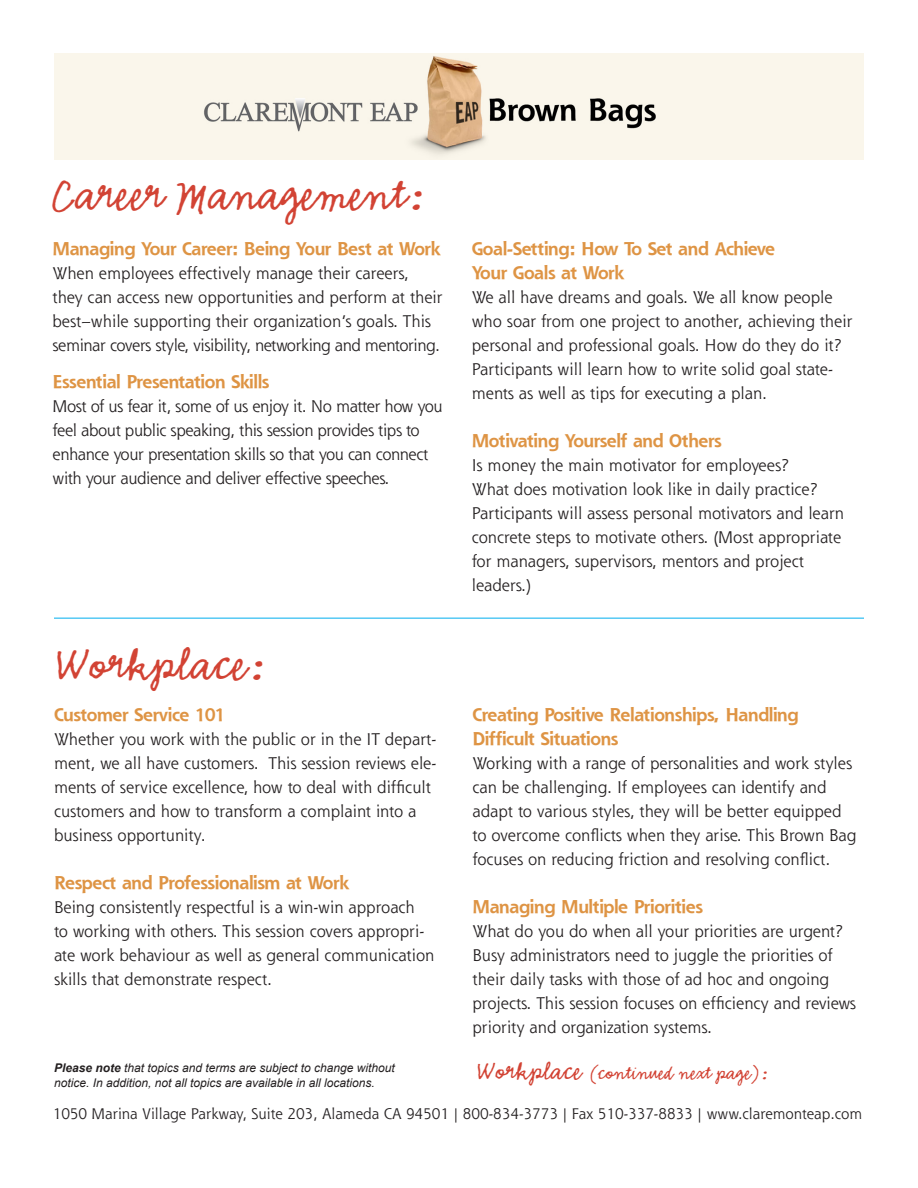
<style>
.page{position:relative;width:918px;height:1188px;background:#fff}
.page>*{position:absolute;margin:0;border:0;box-sizing:border-box;transform-origin:0 0}
.t1{font:49.5px "Emmascript MVB Std";color:#d24334}
.t2{font:21px "Emmascript MVB Std";color:#d24334}
.t3{font:700 18px/24px "Shannon";letter-spacing:-.025em;color:#de9444}
.t4{font:16.5px/24px "Shannon Std";color:#231f20}
.t5{font:16.5px/24px "Shannon Std";letter-spacing:-.025em;color:#231f20}
.t6{font:15px "Shannon Std";color:#231f20}
.t7{font:italic 12px/15px "Arial";color:#231f20}
.s1{font-size:27px}
.s2{font-weight:700}
</style>
<div class="page">
<img style="left:54px;top:54px;width:810px;height:105px">
<hr style="left:54px;top:618px;width:810px;height:1px;background:#00aeef">
<p class="t1" style="left:52px;top:168px;width:373px">Career Management:</p>
<p class="t3" style="left:52px;top:236px;width:389px">Managing Your Career: Being Your Best at Work</p>
<p class="t4" style="left:52px;top:261px;width:392px">When employees effectively manage their careers, they can access new opportunities and perform at their best–while supporting their organization’s goals. This seminar covers style, visibility, networking and mentoring.</p>
<p class="t3" style="left:52px;top:370px;width:219px">Essential Presentation Skills</p>
<p class="t5" style="left:52px;top:394px;width:392px">Most of us fear it, some of us enjoy it. No matter how you feel about public speaking, this session provides tips to enhance your presentation skills so that you can connect with your audience and deliver effective speeches.</p>
<p class="t3" style="left:472px;top:236px;width:305px">Goal-Setting: How To Set and Achieve<br>Your Goals at Work</p>
<p class="t4" style="left:472px;top:285px;width:382px">We all have dreams and goals. We all know people who soar from one project to another, achieving their personal and professional goals. How do they do it?<br>Participants will learn how to write solid goal state&shy;ments as well as tips for executing a plan.</p>
<p class="t3" style="left:472px;top:428px;width:251px">Motivating Yourself and Others</p>
<p class="t4" style="left:472px;top:453px;width:319px">Is money the main motivator for employees?</p>
<p class="t4" style="left:472px;top:477px;width:374px">What does motivation look like in daily practice?<br>Participants will assess personal motivators and learn concrete steps to motivate others. (Most appropriate for managers, supervisors, mentors and project leaders.)</p>
<p class="t1" style="left:54px;top:638px;width:212px">Workplace:</p>
<p class="t3" style="left:54px;top:702px;width:173px">Customer Service 101</p>
<p class="t4" style="left:54px;top:726px;width:384px">Whether you work with the public or in the IT depart&shy;ment, we all have customers. This session reviews ele&shy;ments of service excellence, how to deal with difficult customers and how to transform a complaint into a business opportunity.</p>
<p class="t3" style="left:54px;top:870px;width:297px">Respect and Professionalism at Work</p>
<p class="t4" style="left:54px;top:894px;width:382px">Being consistently respectful is a win-win approach<br>to working with others. This session covers appropri&shy;ate work behaviour as well as general communication skills that demonstrate respect.</p>
<p class="t3" style="left:472px;top:702px;width:328px">Creating Positive Relationships, Handling<br>Difficult Situations</p>
<p class="t4" style="left:472px;top:750px;width:385px">Working with a range of personalities and work styles can be challenging. If employees can identify and adapt to various styles, they will be better equipped to overcome conflicts when they arise. This Brown Bag focuses on reducing friction and resolving conflict.</p>
<p class="t3" style="left:472px;top:894px;width:232px">Managing Multiple Priorities</p>
<p class="t4" style="left:472px;top:918px;width:385px">What do you do when all your priorities are urgent?<br>Busy administrators need to juggle the priorities of their daily tasks with those of ad hoc and ongoing projects. This session focuses on efficiency and reviews priority and organization systems.</p>
<p class="t2" style="left:476px;top:1061px;width:293px"><span class="s1">Workplace</span> (continued next page):</p>
<p class="t7" style="left:54px;top:1061px;width:342px"><span class="s2">Please note</span> that topics and terms are subject to change without notice. In addition, not all topics are available in all locations.</p>
<p class="t6" style="left:53px;top:1104px;width:811px">1050 Marina Village Parkway, Suite 203, Alameda CA 94501 | 800-834-3773 | Fax 510-337-8833 | www.claremonteap.com</p>
</div>
